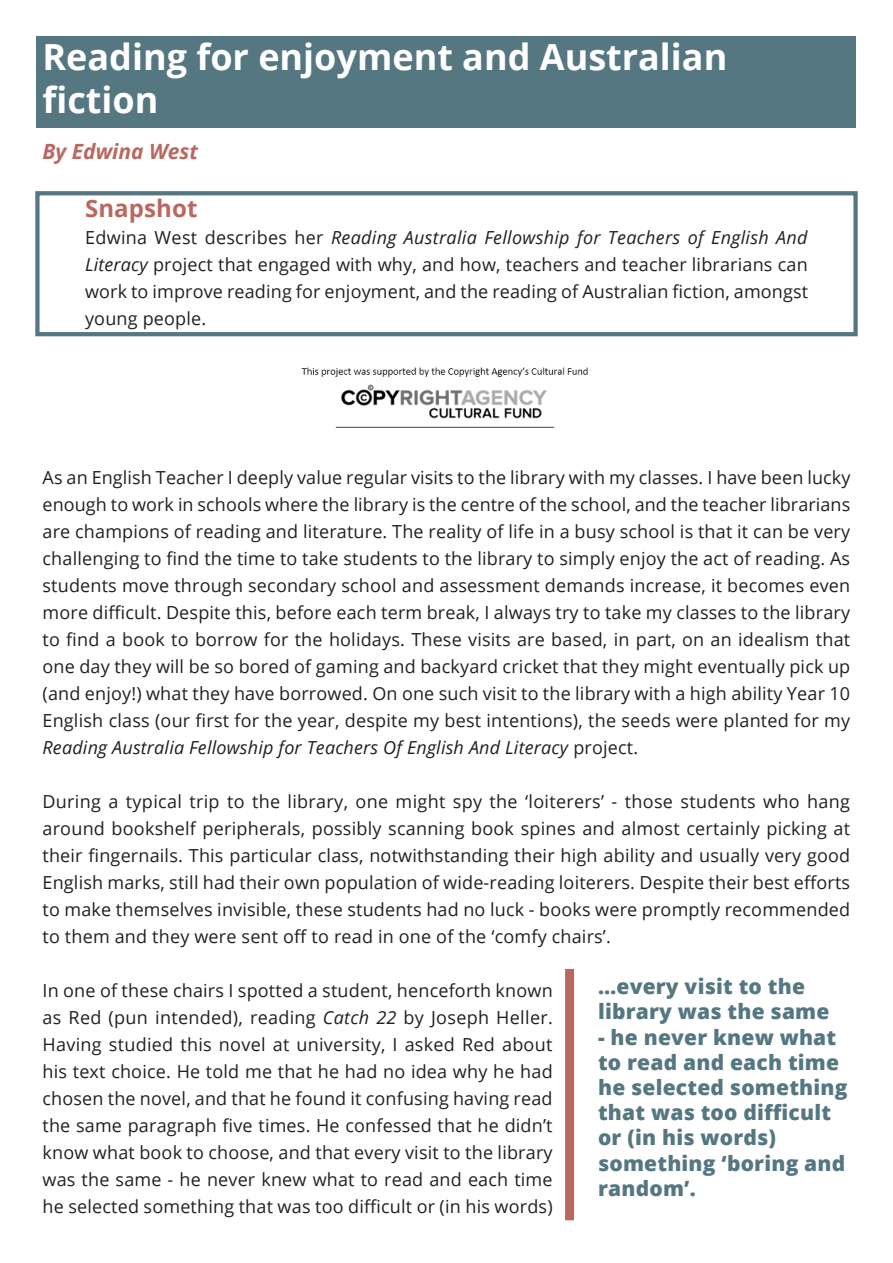
<style>
.page{position:relative;width:893px;height:1263px;background:#fff}
.page>*{position:absolute;margin:0;border:0;box-sizing:border-box;transform-origin:0 0}
.t1{font:700 36px/43.2px "Open Sans";color:#fff}
.Snapshot{font:700 24px "Open Sans";letter-spacing:.005em;color:#b96860}
.RBreakout{font:800 21px/25.2px "Open Sans";letter-spacing:.01em;color:#557781}
.Author{font:italic 700 21px "Open Sans";color:#b96860}
.Snapshot-2{font:18px/27px "Open Sans";letter-spacing:.01em;color:#231f20;text-align:justify}
.s1{font-style:italic}
</style>
<div class="page">
<div style="left:37px;top:37px;width:819px;height:91px;background:#557781"></div>
<div style="left:35px;top:191px;width:823px;height:145px;border:4px solid #557781"></div>
<img style="left:301px;top:367px;width:287px;height:61px">
<div style="left:565px;top:969px;width:9px;height:251px;background:#b96860"></div>
<h1 class="t1" style="left:43px;top:34px;width:686px">Reading for enjoyment and Australian fiction</h1>
<h5 class="Author" style="left:43px;top:137px;width:157px">By Edwina West</h5>
<p class="Snapshot" style="left:85px;top:191px;width:114px">Snapshot</p>
<p class="Snapshot-2" style="left:85px;top:223px;width:725px">Edwina West describes her <span class="s1">Reading Australia Fellowship for Teachers of English And Literacy</span> project that engaged with why, and how, teachers and teacher librarians can work to improve reading for enjoyment, and the reading of Australian fiction, amongst young people.</p>
<p class="Snapshot-2" style="left:43px;top:463px;width:809px">As an English Teacher I deeply value regular visits to the library with my classes. I have been lucky enough to work in schools where the library is the centre of the school, and the teacher librarians are champions of reading and literature. The reality of life in a busy school is that it can be very challenging to find the time to take students to the library to simply enjoy the act of reading. As students move through secondary school and assessment demands increase, it becomes even more difficult. Despite this, before each term break, I always try to take my classes to the library to find a book to borrow for the holidays. These visits are based, in part, on an idealism that one day they will be so bored of gaming and backyard cricket that they might eventually pick up (and enjoy!) what they have borrowed. On one such visit to the library with a high ability Year 10<br>English class (our first for the year, despite my best intentions), the seeds were planted for my <span class="s1">Reading Australia Fellowship for Teachers Of English And Literacy</span> project.</p>
<p class="Snapshot-2" style="left:43px;top:787px;width:809px">During a typical trip to the library, one might spy the ‘loiterers’ - those students who hang around bookshelf peripherals, possibly scanning book spines and almost certainly picking at their fingernails. This particular class, notwithstanding their high ability and usually very good English marks, still had their own population of wide-reading loiterers. Despite their best efforts to make themselves invisible, these students had no luck - books were promptly recommended to them and they were sent off to read in one of the ‘comfy chairs’.</p>
<p class="Snapshot-2" style="left:43px;top:976px;width:512px">In one of these chairs I spotted a student, henceforth known as Red (pun intended), reading <span class="s1">Catch 22</span> by Joseph Heller.<br>Having studied this novel at university, I asked Red about his text choice. He told me that he had no idea why he had chosen the novel, and that he found it confusing having read the same paragraph five times. He confessed that he didn’t know what book to choose, and that every visit to the library was the same - he never knew what to read and each time he selected something that was too difficult or (in his words)</p>
<p class="RBreakout" style="left:598px;top:973px;width:233px">…every visit to the library was the same</p>
<p class="RBreakout" style="left:598px;top:1023px;width:251px">- he never knew what to read and each time he selected something that was too difficult or (in his words) something ‘boring and random’.</p>
</div>
